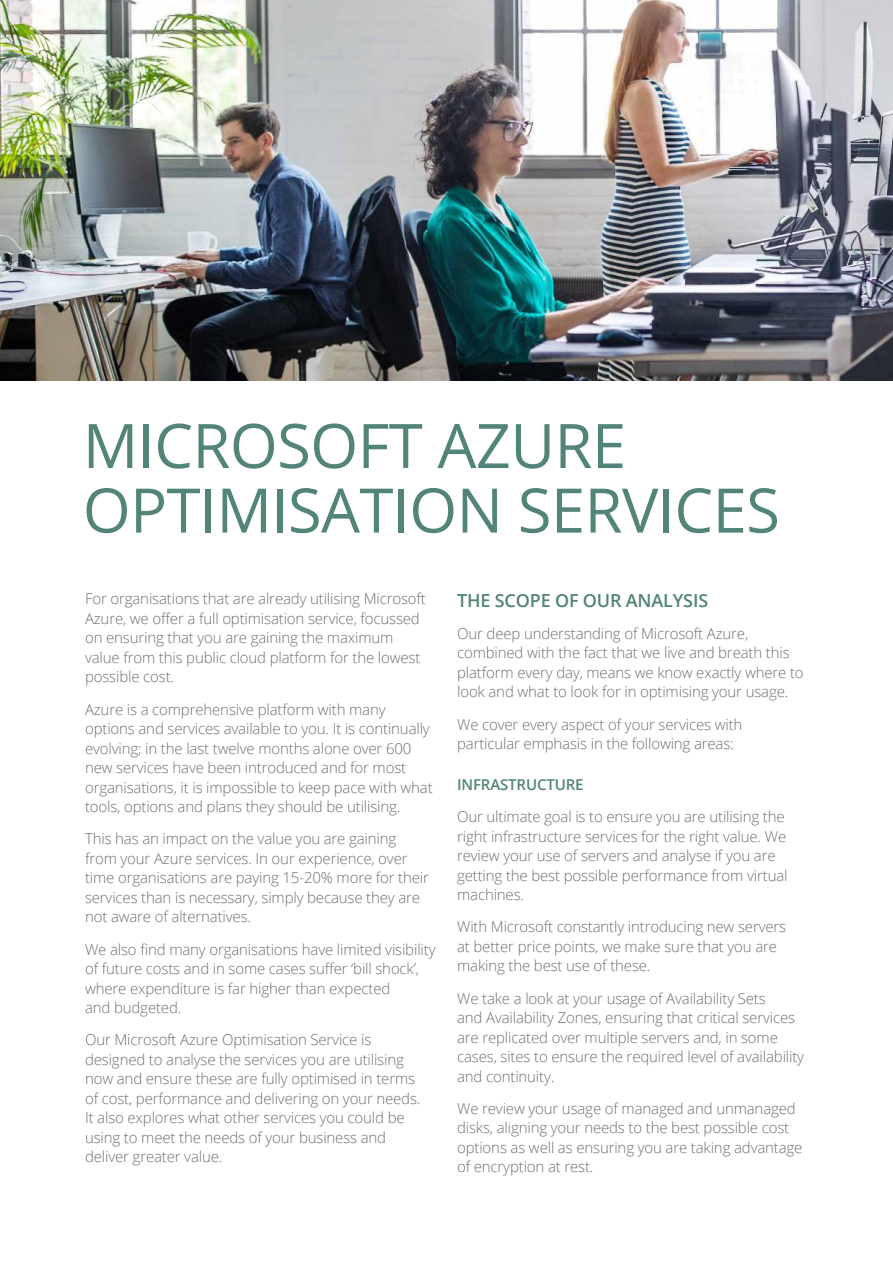
<style>
.page{position:relative;width:893px;height:1263px;background:#fff}
.page>*{position:absolute;margin:0;border:0;box-sizing:border-box;transform-origin:0 0}
.t1{font:61.5px/64.5px "Open Sans";letter-spacing:-.01em;color:#528479}
.t2{font:600 18px "Open Sans";letter-spacing:-.01em;color:#528479}
.t3{font:300 15px/19.5px "Open Sans";letter-spacing:-.01em;color:#6f6f6e}
.t4{font:600 15px "Open Sans";letter-spacing:-.01em;color:#528479}
</style>
<div class="page">
<img style="left:0;top:0;width:893px;height:381px">
<h1 class="t1" style="left:83px;top:415px;width:699px">MICROSOFT AZURE<br>OPTIMISATION SERVICES</h1>
<p class="t3" style="left:85px;top:591px;width:342px">For organisations that are already utilising Microsoft Azure, we offer a full optimisation service, focussed on ensuring that you are gaining the maximum value from this public cloud platform for the lowest possible cost.</p>
<p class="t3" style="left:85px;top:701px;width:349px">Azure is a comprehensive platform with many options and services available to you. It is continually evolving; in the last twelve months alone over 600 new services have been introduced and for most organisations, it is impossible to keep pace with what tools, options and plans they should be utilising.</p>
<p class="t3" style="left:85px;top:831px;width:345px">This has an impact on the value you are gaining from your Azure services. In our experience, over time organisations are paying 15-20% more for their services than is necessary, simply because they are not aware of alternatives.</p>
<p class="t3" style="left:85px;top:939px;width:352px">We also find many organisations have limited visibility of future costs and in some cases suffer ‘bill shock’, where expenditure is far higher than expected<br>and budgeted.</p>
<p class="t3" style="left:85px;top:1032px;width:337px">Our Microsoft Azure Optimisation Service is designed to analyse the services you are utilising now and ensure these are fully optimised in terms of cost, performance and delivering on your needs.<br>It also explores what other services you could be using to meet the needs of your business and deliver greater value.</p>
<p class="t2" style="left:457px;top:590px;width:253px">THE SCOPE OF OUR ANALYSIS</p>
<p class="t3" style="left:457px;top:625px;width:348px">Our deep understanding of Microsoft Azure, combined with the fact that we live and breath this platform every day, means we know exactly where to look and what to look for in optimising your usage.</p>
<p class="t3" style="left:457px;top:716px;width:287px">We cover every aspect of your services with particular emphasis in the following areas:</p>
<p class="t4" style="left:457px;top:776px;width:128px">INFRASTRUCTURE</p>
<p class="t3" style="left:457px;top:808px;width:332px">Our ultimate goal is to ensure you are utilising the right infrastructure services for the right value. We review your use of servers and analyse if you are getting the best possible performance from virtual machines.</p>
<p class="t3" style="left:457px;top:919px;width:331px">With Microsoft constantly introducing new servers at better price points, we make sure that you are making the best use of these.</p>
<p class="t3" style="left:457px;top:990px;width:349px">We take a look at your usage of Availability Sets<br>and Availability Zones, ensuring that critical services are replicated over multiple servers and, in some cases, sites to ensure the required level of availability and continuity.</p>
<p class="t3" style="left:457px;top:1100px;width:347px">We review your usage of managed and unmanaged disks, aligning your needs to the best possible cost options as well as ensuring you are taking advantage of encryption at rest.</p>
</div>
